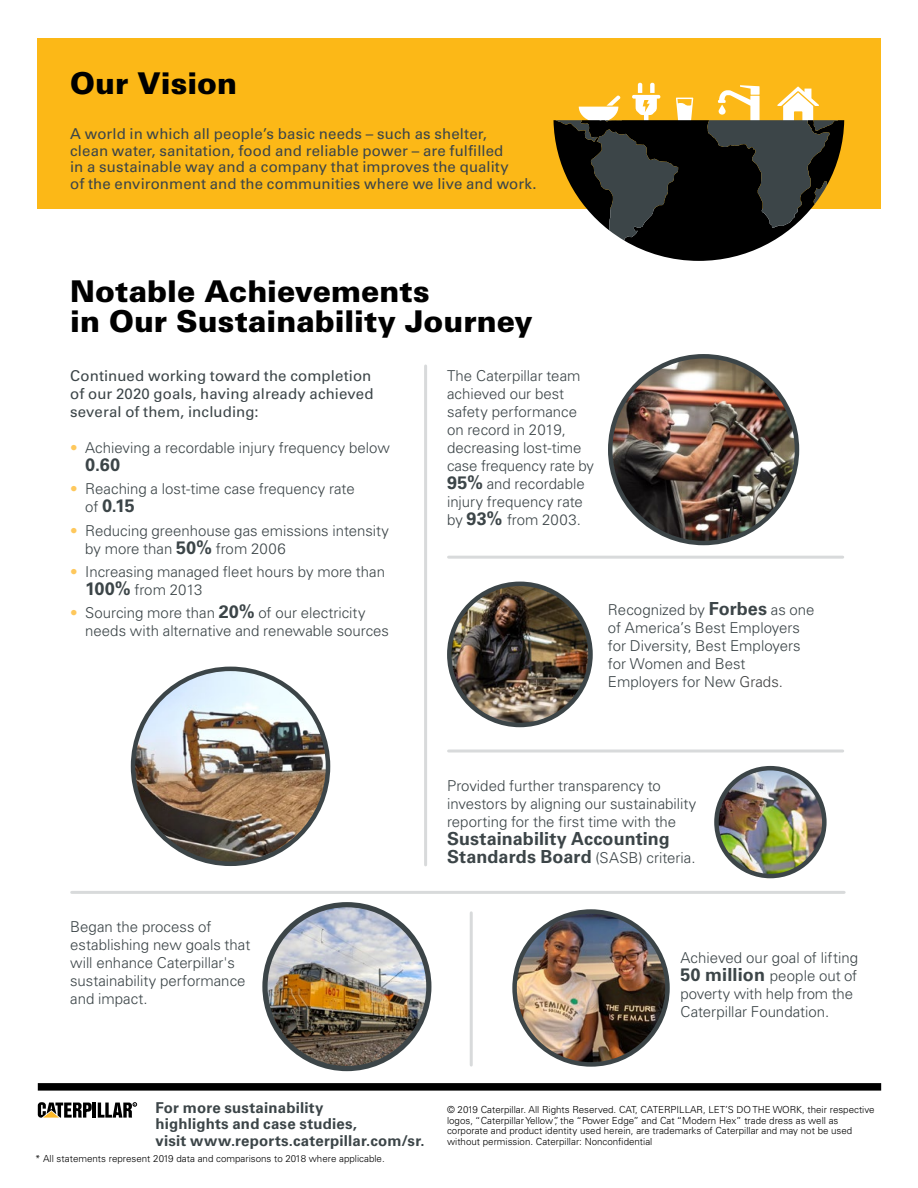
<style>
.page{position:relative;width:918px;height:1188px;background:#fff}
.page>*{position:absolute;margin:0;border:0;box-sizing:border-box;transform-origin:0 0}
.t1{font:900 30px/30px "Univers LT Std";color:#000}
.t2{font:700 18px "Univers LT Std";letter-spacing:.005em;color:#3c4548}
.t3{font:300 15px/18px "Univers LT Std";color:#3c4548}
.t4{font:15px/16.5px "Univers LT Std";letter-spacing:.005em;color:#3c4548}
.t5{font:700 15px/16.5px "Univers LT Std";letter-spacing:.015em;color:#3c4548}
.t6{font:300 9.75px/10.5px "Univers LT Std";color:#000}
.t7{font:700 3px "Univers LT Std";color:#000;scale:.86 1}
.s1{color:#fec85c}
.s2{font-weight:300;font-size:15px}
.s3{font-weight:700;font-size:18px}
.s4{color:#404040}
</style>
<div class="page">
<div style="left:38px;top:38px;width:843px;height:170px;background:#fcb817"></div>
<svg style="left:554px;top:82px;width:290px;height:179px"></svg>
<hr style="left:424px;top:366px;width:3px;height:499px;background:#d8dadb">
<hr style="left:470px;top:913px;width:3px;height:152px;background:#d8dadb">
<hr style="left:449px;top:556px;width:394px;height:3px;background:#d8dadb">
<hr style="left:72px;top:891px;width:772px;height:3px;background:#d8dadb">
<img style="left:133px;top:669px;width:195px;height:195px;border-radius:97px">
<div style="left:131px;top:667px;width:199px;height:199px;border:4px solid #3c4548;border-radius:50%"></div>
<img style="left:515px;top:912px;width:152px;height:152px;border-radius:76px">
<div style="left:512px;top:909px;width:158px;height:158px;border:4px solid #3c4548;border-radius:50%"></div>
<img style="left:449px;top:584px;width:142px;height:140px">
<div style="left:447px;top:582px;width:146px;height:145px;border:4px solid #3c4548;border-radius:50%"></div>
<img style="left:265px;top:905px;width:164px;height:164px;border-radius:82px">
<div style="left:262px;top:902px;width:169px;height:169px;border:5px solid #3c4548;border-radius:50%"></div>
<img style="left:716px;top:768px;width:108px;height:108px;border-radius:54px">
<div style="left:714px;top:766px;width:113px;height:112px;border:4px solid #3c4548;border-radius:50%"></div>
<img style="left:610px;top:356px;width:187px;height:187px;border-radius:93px">
<div style="left:608px;top:354px;width:191px;height:191px;border:4px solid #3c4548;border-radius:50%"></div>
<hr style="left:449px;top:750px;width:394px;height:3px;background:#d8dadb">
<div style="left:38px;top:1083px;width:843px;height:8px;background:#000"></div>
<hr style="left:93px;top:1103px;width:3px;height:15px;background:#000">
<svg style="left:38px;top:1102px;width:54px;height:16px"></svg>
<svg style="left:98px;top:1102px;width:39px;height:16px"></svg>
<h1 class="t1" style="left:70px;top:68px;width:168px">Our Vision</h1>
<p class="t4" style="left:70px;top:126px;width:468px">A world in which all people’s basic needs – such as shelter,<br>clean water, sanitation, food and reliable power – are fulfilled<br>in a sustainable way and a company that improves the quality<br>of the environment and the communities where we live and work.</p>
<h1 class="t1" style="left:70px;top:275px;width:464px">Notable Achievements<br>in Our Sustainability Journey</h1>
<p class="t4" style="left:70px;top:367px;width:305px;line-height:18px">Continued working toward the completion of our 2020 goals, having already achieved several of them, including:</p>
<p class="t3" style="left:70px;top:438px;width:321px"><span class="s1">•</span> Achieving a recordable injury frequency below</p>
<p class="t2" style="left:85px;top:454px;width:36px">0.60</p>
<p class="t3" style="left:70px;top:480px;width:286px"><span class="s1">•</span> Reaching a lost-time case frequency rate</p>
<p class="t2" style="left:85px;top:495px;width:51px"><span class="s2">of</span> 0.15</p>
<p class="t3" style="left:85px;top:521px;width:305px;text-indent:-15px"><span class="s1">•</span> Reducing greenhouse gas emissions intensity by more than <span class="s3">50%</span> from 2006</p>
<p class="t3" style="left:85px;top:563px;width:301px;text-indent:-15px"><span class="s1">•</span> Increasing managed fleet hours by more than<br><span class="s3">100%</span> from 2013</p>
<p class="t3" style="left:85px;top:604px;width:305px;text-indent:-15px"><span class="s1">•</span> Sourcing more than <span class="s3">20%</span> of our electricity needs with alternative and renewable sources</p>
<p class="t3" style="left:447px;top:366px;width:149px">The Caterpillar team achieved our best safety performance on record in 2019, decreasing lost-time case frequency rate by<br><span class="s3">95%</span> and recordable injury frequency rate by <span class="s3">93%</span> from 2003.</p>
<p class="t3" style="left:608px;top:601px;width:208px">Recognized by <span class="s3">Forbes</span> as one of America’s Best Employers for Diversity, Best Employers for Women and Best<br>Employers for New <span class="s4">Grads.</span></p>
<p class="t3" style="left:70px;top:918px;width:182px">Began the process of establishing new goals that will enhance Caterpillar's sustainability performance and impact.</p>
<p class="t3" style="left:447px;top:776px;width:251px">Provided further transparency to investors by aligning our sustainability reporting for the first time with the</p>
<p class="t2" style="left:447px;top:828px;width:224px">Sustainability Accounting</p>
<p class="t3" style="left:447px;top:848px;width:250px"><span class="s3">Standards Board</span> (SASB) criteria.</p>
<p class="t3" style="left:680px;top:948px;width:179px">Achieved our goal of lifting<br><span class="s3">50 million</span> people out of poverty with help from the<br>Caterpillar Foundation.</p>
<p class="t7" style="left:134px;top:1103px;width:4px">R</p>
<p class="t5" style="left:156px;top:1099px;width:271px">For more sustainability<br>highlights and case studies,<br>visit www.reports.caterpillar.com/sr.</p>
<p class="t6" style="left:35px;top:1153px;width:351px">* All statements represent 2019 data and comparisons to 2018 where applicable.</p>
<p class="t6" style="left:447px;top:1105px;width:429px">© 2019 Caterpillar. All Rights Reserved. CAT, CATERPILLAR, LET’S DO THE WORK, their respective logos, “Caterpillar Yellow”, the “Power Edge” and Cat “Modern Hex” trade dress as well as corporate and product identity used herein, are trademarks of Caterpillar and may not be used without permission. Caterpillar: Nonconfidential</p>
</div>
